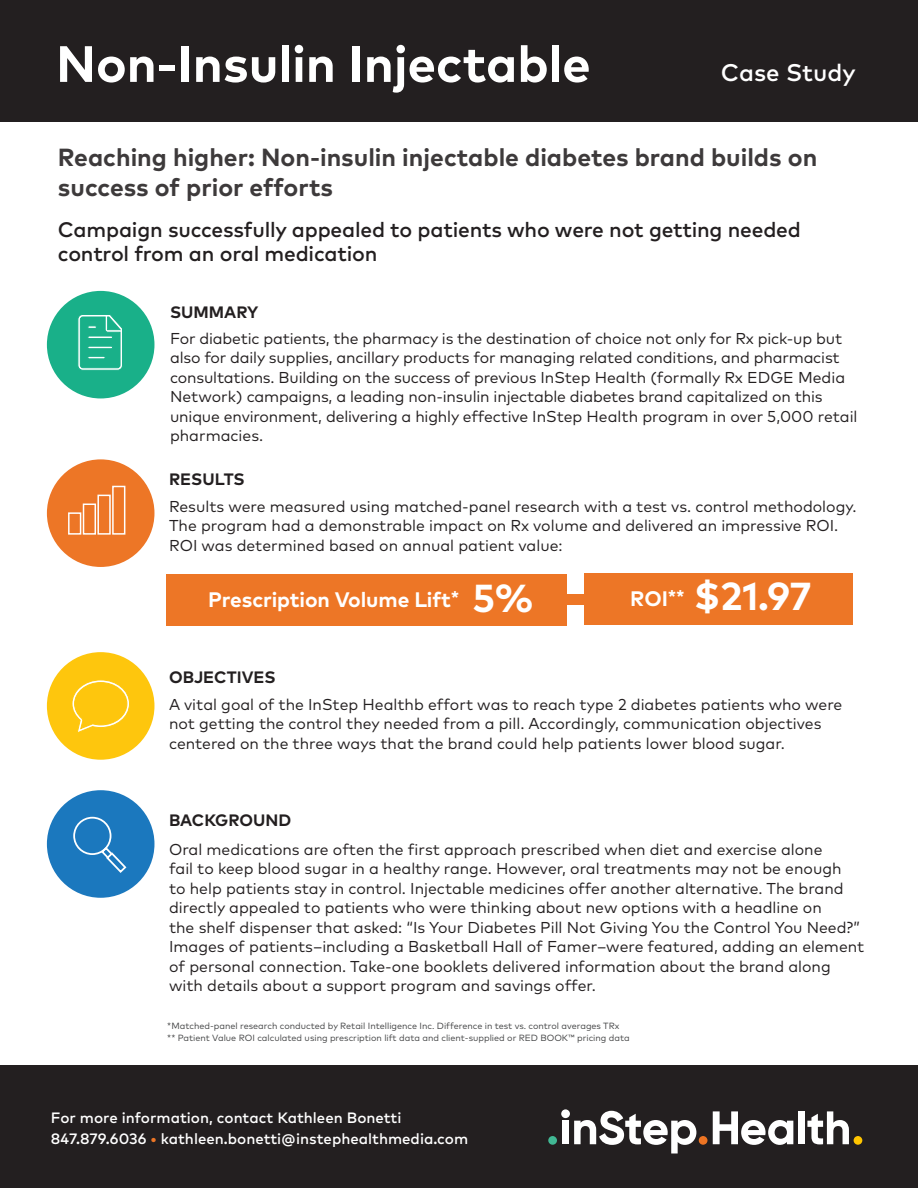
<style>
.page{position:relative;width:918px;height:1188px;background:#fff}
.page>*{position:absolute;margin:0;border:0;box-sizing:border-box;transform-origin:0 0}
.t1{font:700 51px "Mark Pro";color:#fff}
.t2{font:700 39px "Mark Pro";color:#fff}
.t3{font:700 24.75px/30px "Mark Pro";color:rgb(35 31 32/.88)}
.t4{font:500 24px "Mark Pro";color:#fff}
.t5{font:500 21px/24px "Mark Pro";letter-spacing:-.01em;color:#231f20}
.t6{font:700 21px "Mark Pro";letter-spacing:-.005em;color:#fff}
.t7{font:700 16.5px "Mark Pro";color:#231f20}
.t8{font:15.75px/19.5px "Mark Pro";color:#231f20}
.t9{font:500 15px/21px "Mark Pro";color:#fff}
.t10{font:9px/12px "Mark Pro";color:#414243}
.s1{font-size:18px}
.s2{font-size:39px}
.s3{font-size:21px}
.s4{color:#ed7626}
</style>
<div class="page">
<div style="left:47px;top:652px;width:107px;height:108px;background:#fec60d;border-radius:50%"></div>
<div style="left:47px;top:790px;width:107px;height:108px;background:#1b78be;border-radius:50%"></div>
<div style="left:47px;top:291px;width:107px;height:107px;background:#19b089;border-radius:50%"></div>
<div style="left:0;top:0;width:918px;height:122px;background:#231f20"></div>
<svg style="left:100px;top:846px;width:27px;height:27px"></svg>
<div style="left:73px;top:817px;width:38px;height:38px;border:2px solid #fff;border-radius:50%"></div>
<svg style="left:72px;top:680px;width:58px;height:52px"></svg>
<svg style="left:78px;top:315px;width:44px;height:56px"></svg>
<div style="left:47px;top:459px;width:107px;height:108px;background:#ed7626;border-radius:50%"></div>
<div style="left:112px;top:486px;width:13px;height:49px;border:2px solid #fff"></div>
<div style="left:68px;top:512px;width:13px;height:23px;border:2px solid #fff"></div>
<div style="left:83px;top:504px;width:13px;height:31px;border:2px solid #fff"></div>
<div style="left:97px;top:495px;width:14px;height:40px;border:2px solid #fff"></div>
<div style="left:166px;top:574px;width:401px;height:52px;background:#ed7626"></div>
<div style="left:585px;top:573px;width:268px;height:51px;background:#ed7626"></div>
<div style="left:556px;top:594px;width:50px;height:11px;background:#ed7626"></div>
<div style="left:0;top:1065px;width:918px;height:123px;background:#231f20"></div>
<svg style="left:548px;top:1109px;width:245px;height:44px"></svg>
<div style="left:798px;top:1111px;width:7px;height:33px;background:#fff"></div>
<svg style="left:807px;top:1111px;width:55px;height:34px"></svg>
<h1 class="t1" style="left:56px;top:25px;width:536px">Non-Insulin Injectable</h1>
<h3 class="t4" style="left:721px;top:55px;width:136px">Case Study</h3>
<h3 class="t3" style="left:58px;top:140px;width:761px">Reaching higher: Non-insulin injectable diabetes brand builds on success of prior efforts</h3>
<h3 class="t5" style="left:58px;top:216px;width:744px">Campaign successfully appealed to patients who were not getting needed control from an oral medication</h3>
<p class="t7" style="left:170px;top:299px;width:90px">SUMMARY</p>
<p class="t8" style="left:170px;top:327px;width:689px">For diabetic patients, the pharmacy is the destination of choice not only for Rx pick-up but also for daily supplies, ancillary products for managing related conditions, and pharmacist consultations. Building on the success of previous InStep Health (formally Rx EDGE Media Network) campaigns, a leading non-insulin injectable diabetes brand capitalized on this unique environment, delivering a highly effective InStep Health program in over 5,000 retail pharmacies.</p>
<p class="t7" style="left:169px;top:466px;width:77px">RESULTS</p>
<p class="t8" style="left:169px;top:495px;width:689px">Results were measured using matched-panel research with a test vs. control methodology.<br>The program had a demonstrable impact on Rx volume and delivered an impressive ROI.<br>ROI was determined based on annual patient value:</p>
<h3 class="t6" style="left:208px;top:584px;width:327px">Prescription Volume Lift<span class="s1">*</span> <span class="s2">5%</span></h3>
<h2 class="t2" style="left:630px;top:567px;width:183px"><span class="s3">ROI</span><sup>**</sup> $21.97</h2>
<p class="t7" style="left:169px;top:664px;width:108px">OBJECTIVES</p>
<p class="t8" style="left:169px;top:693px;width:675px">A vital goal of the InStep Healthb effort was to reach type 2 diabetes patients who were not getting the control they needed from a pill. Accordingly, communication objectives centered on the three ways that the brand could help patients lower blood sugar.</p>
<p class="t7" style="left:169px;top:807px;width:124px">BACKGROUND</p>
<p class="t8" style="left:169px;top:838px;width:697px">Oral medications are often the first approach prescribed when diet and exercise alone<br>fail to keep blood sugar in a healthy range. However, oral treatments may not be enough<br>to help patients stay in control. Injectable medicines offer another alternative. The brand directly appealed to patients who were thinking about new options with a headline on<br>the shelf dispenser that asked: “Is Your Diabetes Pill Not Giving You the Control You Need?” Images of patients–including a Basketball Hall of Famer–were featured, adding an element of personal connection. Take-one booklets delivered information about the brand along with details about a support program and savings offer.</p>
<p class="t10" style="left:167px;top:1019px;width:464px">*Matched-panel research conducted by Retail Intelligence Inc. Difference in test vs. control averages TRx<br>** Patient Value ROI calculated using prescription lift data and client-supplied or RED BOOK™ pricing data</p>
<p class="t9" style="left:51px;top:1106px;width:419px">For more information, contact Kathleen Bonetti<br>847.879.6036 <span class="s4">•</span> kathleen.bonetti@instephealthmedia.com</p>
</div>
